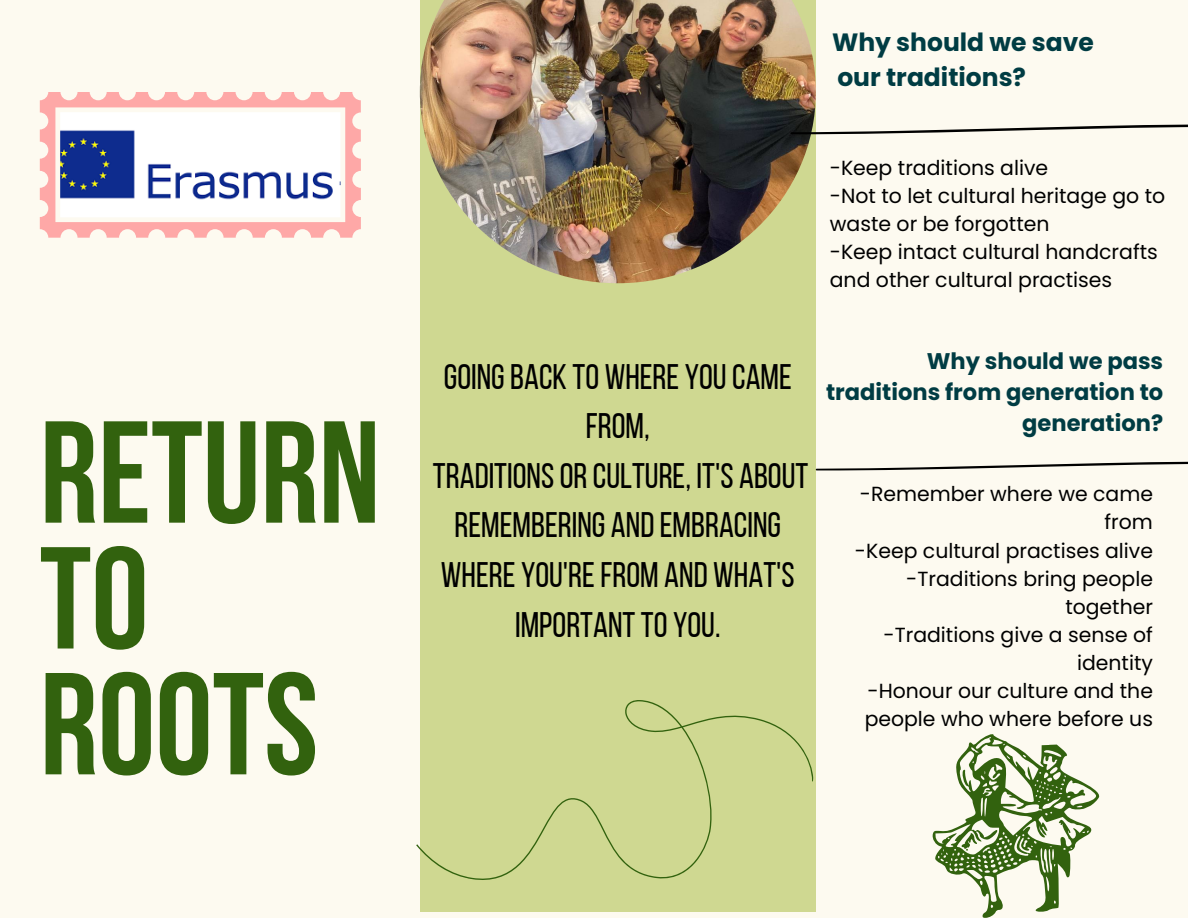
<style>
.page{position:relative;width:1188px;height:918px;background:#fdfaf0}
.page>*{position:absolute;margin:0;border:0;box-sizing:border-box;transform-origin:0 0}
.t1{font:700 144.75px/125.9px "Bebas Neue";color:#32620e}
.t2{font:35.4px/49.5px "Bebas Neue";color:#000;text-align:center}
.t3{font:700 25.05px/34.8px "Poppins";color:#003c43}
.t4{font:700 22.65px/30.8px "Poppins";color:#003c43;text-align:right}
.t5{font:20.4px/28.2px "Poppins";color:#000;text-align:right}
</style>
<div class="page">
<div style="left:420px;top:0;width:396px;height:912px;background:#cfd891"></div>
<img style="left:420px;top:0;width:396px;height:283px">
<svg style="left:40px;top:92px;width:321px;height:146px;fill:#fea8a7"></svg>
<svg style="left:55px;top:107px;width:290px;height:115px"></svg>
<svg style="left:791px;top:124px;width:397px;height:10px"></svg>
<svg style="left:816px;top:461px;width:372px;height:10px"></svg>
<svg style="left:932px;top:734px;width:168px;height:184px"></svg>
<svg style="left:416px;top:700px;width:398px;height:180px"></svg>
<h1 class="t1" style="left:40px;top:424px;width:342px">RETURN<br>TO<br>ROOTS</h1>
<p class="t3" style="left:832px;top:25px;width:263px">Why should we save our traditions?</p>
<p class="t5" style="left:830px;top:153px;width:337px;text-align:left">-Keep traditions alive<br>-Not to let cultural heritage go to waste or be forgotten<br>-Keep intact cultural handcrafts and other cultural practises</p>
<h2 class="t2" style="left:433px;top:355px;width:377px">GOINGBACK TO WHERE YOUCAME<br>FROM,<br>TRADITIONSORCULTURE, IT'S ABOUT<br>REMEMBERING ANDEMBRACING<br>WHERE YOU'REFROM AND WHAT'S<br>IMPORTANTTO YOU.</h2>
<p class="t4" style="left:826px;top:346px;width:339px">Why should we pass traditions from generation to generation?</p>
<p class="t5" style="left:855px;top:480px;width:300px">-Remember where we came from<br>-Keep cultural practises alive -Traditions bring people together<br>-Traditions give a sense of identity<br>-Honour our culture and the people who where before us</p>
</div>
